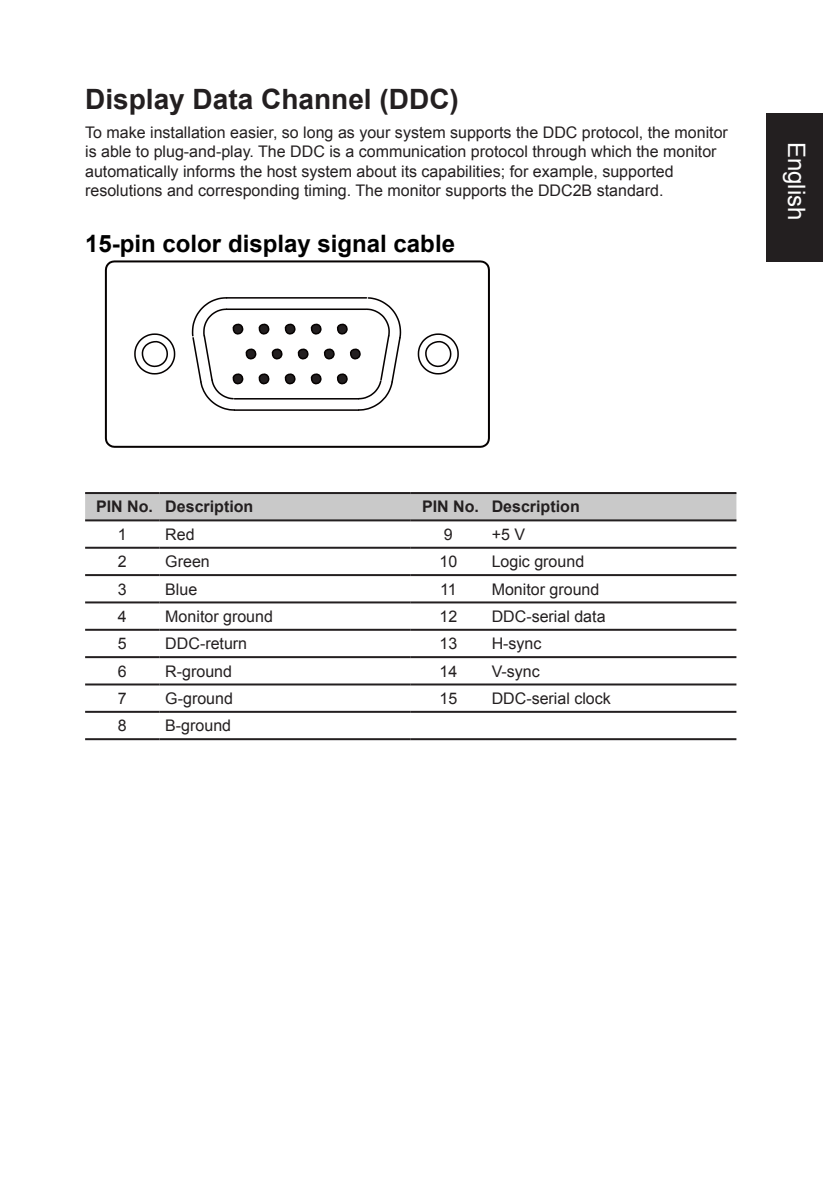
<style>
.page{position:relative;width:823px;height:1191px;background:#fff}
.page>*{position:absolute;margin:0;border:0;box-sizing:border-box;transform-origin:0 0}
.chapter-paragraph{font:700 28px "Arial";color:#231f20}
.Heading_3{font:700 24px "Arial";color:#000}
.t1{font:24px "Arial";color:#fff}
.Body{font:16px/19.2px "Arial";color:#231f20}
.Body-2{font:700 16px "Arial";color:#231f20}
</style>
<div class="page">
<div style="left:765px;top:113px;width:57px;height:149px;background:#231f20"></div>
<svg style="left:105px;top:260px;width:385px;height:188px"></svg>
<div style="left:85px;top:494px;width:651px;height:25px;background:#c9c9c9"></div>
<hr style="left:85px;top:547px;width:74px;height:2px;background:#231f20">
<hr style="left:159px;top:547px;width:251px;height:2px;background:#231f20">
<hr style="left:410px;top:547px;width:75px;height:2px;background:#231f20">
<hr style="left:485px;top:547px;width:251px;height:2px;background:#231f20">
<hr style="left:85px;top:574px;width:74px;height:2px;background:#231f20">
<hr style="left:159px;top:574px;width:251px;height:2px;background:#231f20">
<hr style="left:410px;top:574px;width:75px;height:2px;background:#231f20">
<hr style="left:485px;top:574px;width:251px;height:2px;background:#231f20">
<hr style="left:85px;top:601px;width:74px;height:2px;background:#231f20">
<hr style="left:159px;top:601px;width:251px;height:2px;background:#231f20">
<hr style="left:410px;top:601px;width:75px;height:2px;background:#231f20">
<hr style="left:485px;top:601px;width:251px;height:2px;background:#231f20">
<hr style="left:85px;top:629px;width:74px;height:2px;background:#231f20">
<hr style="left:159px;top:629px;width:251px;height:2px;background:#231f20">
<hr style="left:410px;top:629px;width:75px;height:2px;background:#231f20">
<hr style="left:485px;top:629px;width:251px;height:2px;background:#231f20">
<hr style="left:85px;top:656px;width:74px;height:2px;background:#231f20">
<hr style="left:159px;top:656px;width:251px;height:2px;background:#231f20">
<hr style="left:410px;top:656px;width:75px;height:2px;background:#231f20">
<hr style="left:485px;top:656px;width:251px;height:2px;background:#231f20">
<hr style="left:85px;top:683px;width:74px;height:2px;background:#231f20">
<hr style="left:159px;top:683px;width:251px;height:2px;background:#231f20">
<hr style="left:410px;top:683px;width:75px;height:2px;background:#231f20">
<hr style="left:485px;top:683px;width:251px;height:2px;background:#231f20">
<hr style="left:85px;top:711px;width:74px;height:2px;background:#231f20">
<hr style="left:159px;top:711px;width:251px;height:2px;background:#231f20">
<hr style="left:410px;top:711px;width:75px;height:2px;background:#231f20">
<hr style="left:485px;top:711px;width:251px;height:2px;background:#231f20">
<hr style="left:85px;top:738px;width:74px;height:2px;background:#231f20">
<hr style="left:159px;top:738px;width:251px;height:2px;background:#231f20">
<hr style="left:410px;top:738px;width:75px;height:2px;background:#231f20">
<hr style="left:485px;top:738px;width:251px;height:2px;background:#231f20">
<hr style="left:85px;top:492px;width:74px;height:2px;background:#231f20">
<hr style="left:159px;top:492px;width:251px;height:2px;background:#231f20">
<hr style="left:410px;top:492px;width:75px;height:2px;background:#231f20">
<hr style="left:485px;top:492px;width:251px;height:2px;background:#231f20">
<hr style="left:85px;top:519px;width:74px;height:2px;background:#231f20">
<hr style="left:159px;top:519px;width:251px;height:2px;background:#231f20">
<hr style="left:410px;top:519px;width:75px;height:2px;background:#231f20">
<hr style="left:485px;top:519px;width:251px;height:2px;background:#231f20">
<p class="chapter-paragraph" style="left:85px;top:81px;width:375px">Display Data Channel (DDC)</p>
<p class="Body" style="left:85px;top:123px;width:644px">To make installation easier, so long as your system supports the DDC protocol, the monitor is able to plug-and-play. The DDC is a communication protocol through which the monitor automatically informs the host system about its capabilities; for example, supported resolutions and corresponding timing. The monitor supports the DDC2B standard.</p>
<p class="Heading_3" style="left:85px;top:228px;width:371px">15-pin color display signal cable</p>
<h2 class="t1" style="left:811px;top:142px;width:80px;rotate:90deg">English</h2>
<p class="Body-2" style="left:96px;top:496px;width:58px">PIN No.</p>
<p class="Body-2" style="left:165px;top:496px;width:90px">Description</p>
<p class="Body-2" style="left:422px;top:496px;width:58px">PIN No.</p>
<p class="Body-2" style="left:491px;top:496px;width:90px">Description</p>
<p class="Body" style="left:118px;top:525px;width:10px">1</p>
<p class="Body" style="left:165px;top:525px;width:31px">Red</p>
<p class="Body" style="left:443px;top:525px;width:10px">9</p>
<p class="Body" style="left:491px;top:525px;width:35px">+5 V</p>
<p class="Body" style="left:118px;top:552px;width:10px">2</p>
<p class="Body" style="left:165px;top:552px;width:46px">Green</p>
<p class="Body" style="left:439px;top:552px;width:19px">10</p>
<p class="Body" style="left:491px;top:552px;width:94px">Logic ground</p>
<p class="Body" style="left:118px;top:579px;width:10px">3</p>
<p class="Body" style="left:165px;top:579px;width:34px">Blue</p>
<p class="Body" style="left:440px;top:579px;width:18px">11</p>
<p class="Body" style="left:491px;top:579px;width:109px">Monitor ground</p>
<p class="Body" style="left:118px;top:607px;width:10px">4</p>
<p class="Body" style="left:165px;top:607px;width:109px">Monitor ground</p>
<p class="Body" style="left:439px;top:607px;width:19px">12</p>
<p class="Body" style="left:491px;top:607px;width:115px">DDC-serial data</p>
<p class="Body" style="left:118px;top:634px;width:10px">5</p>
<p class="Body" style="left:165px;top:634px;width:83px">DDC-return</p>
<p class="Body" style="left:439px;top:634px;width:19px">13</p>
<p class="Body" style="left:491px;top:634px;width:51px">H-sync</p>
<p class="Body" style="left:118px;top:661px;width:10px">6</p>
<p class="Body" style="left:165px;top:661px;width:68px">R-ground</p>
<p class="Body" style="left:439px;top:661px;width:19px">14</p>
<p class="Body" style="left:491px;top:661px;width:50px">V-sync</p>
<p class="Body" style="left:118px;top:689px;width:10px">7</p>
<p class="Body" style="left:165px;top:689px;width:69px">G-ground</p>
<p class="Body" style="left:439px;top:689px;width:19px">15</p>
<p class="Body" style="left:491px;top:689px;width:121px">DDC-serial clock</p>
<p class="Body" style="left:118px;top:716px;width:10px">8</p>
<p class="Body" style="left:165px;top:716px;width:67px">B-ground</p>
</div>
